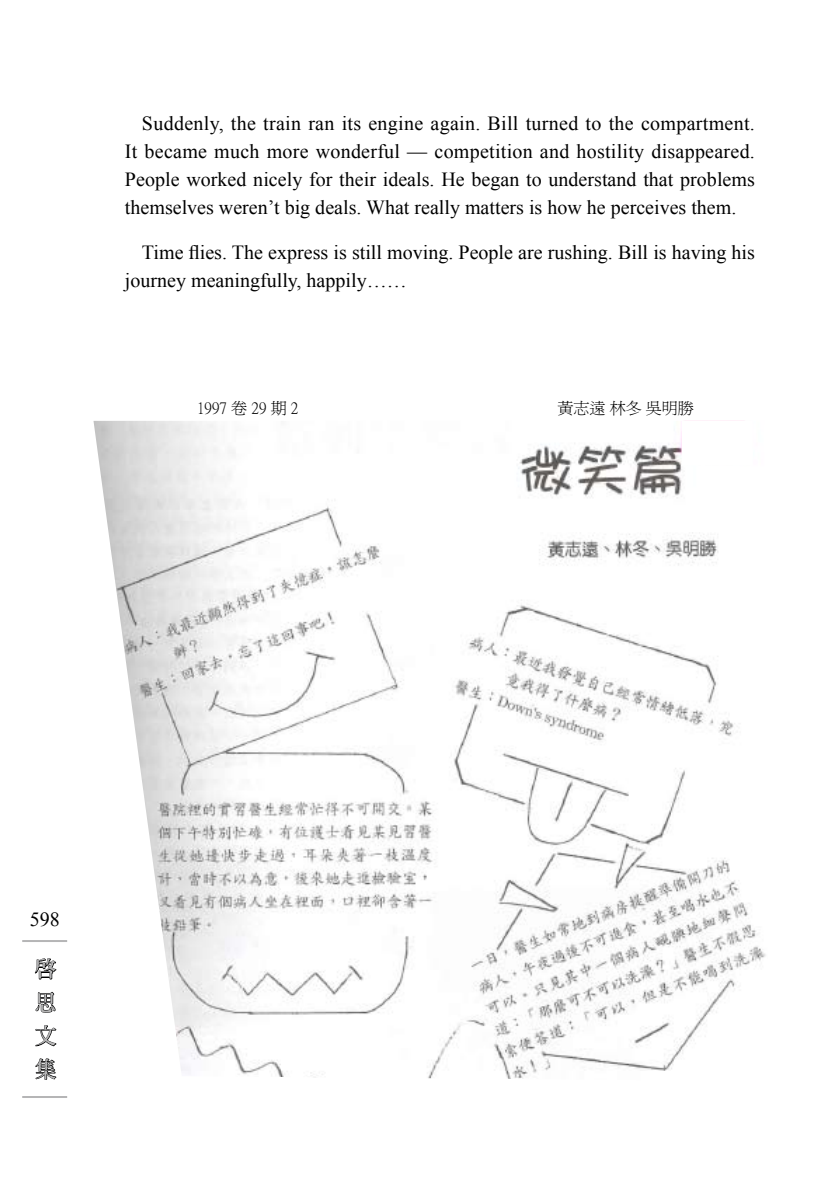
<style>
.page{position:relative;width:840px;height:1191px;background:#fff}
.page>*{position:absolute;margin:0;border:0;box-sizing:border-box;transform-origin:0 0}
.t1{font:700 22px/33.4px "Han Wang Ming";color:#b5b5b6;text-align:justify}
.t2{font:20px/28px "Times New Roman";color:#000;text-align:justify}
.t3{font:16px "P Ming Li U";color:#000}
</style>
<div class="page">
<hr style="left:22px;top:940px;width:45px;height:2px;background:#b5b5b6">
<svg style="left:35px;top:958px;width:22px;height:22px"></svg>
<svg style="left:35px;top:991px;width:21px;height:22px"></svg>
<svg style="left:35px;top:1025px;width:22px;height:21px"></svg>
<svg style="left:35px;top:1058px;width:22px;height:22px"></svg>
<hr style="left:22px;top:1096px;width:45px;height:2px;background:#b5b5b6">
<img style="left:93px;top:421px;width:673px;height:658px">
<img style="left:681px;top:420px;width:71px;height:46px">
<p class="t2" style="left:125px;top:109px;width:631px;text-indent:17px">Suddenly, the train ran its engine again. Bill turned to the compartment.<br>It became much more wonderful — competition and hostility disappeared.<br>People worked nicely for their ideals. He began to understand that problems themselves weren’t big deals. What really matters is how he perceives them.</p>
<p class="t2" style="left:125px;top:238px;width:631px;text-indent:17px">Time flies. The express is still moving. People are rushing. Bill is having his journey meaningfully, happily……</p>
<p class="t3" style="left:197px;top:400px;width:103px">1997 卷 29 期 2</p>
<p class="t3" style="left:557px;top:400px;width:138px">黃志遠 林冬 吳明勝</p>
<p class="t2" style="left:30px;top:905px;width:31px">598</p>
<p class="t1" style="left:35px;top:952px;width:23px">啟思文集</p>
</div>
